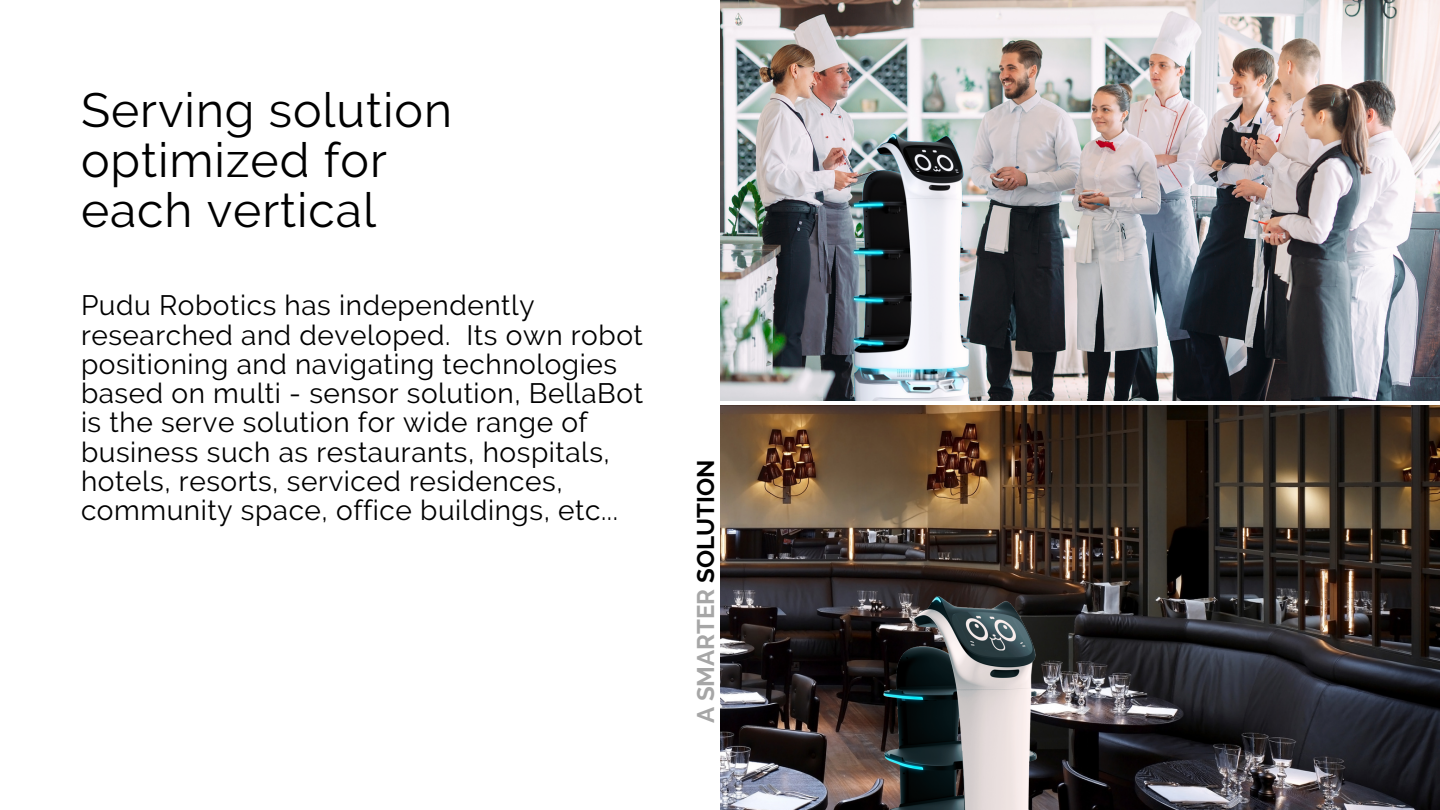
<style>
.page{position:relative;width:1440px;height:810px;background:#fff}
.page>*{position:absolute;margin:0;border:0;box-sizing:border-box;transform-origin:0 0}
.t1{font:48px/50.2px "Raleway";letter-spacing:.02em;color:#000}
.t2{font:28px/29.2px "Raleway";letter-spacing:.02em;color:#000}
.t3{font:700 24px "Raleway";color:#a6a6a6}
.s1{color:#000}
</style>
<div class="page">
<img style="left:720px;top:0;width:720px;height:401px">
<img style="left:720px;top:405px;width:720px;height:405px">
<img style="left:872px;top:587px;width:190px;height:223px">
<img style="left:829px;top:112px;width:160px;height:288px">
<h1 class="t1" style="left:81px;top:85px;width:373px">Serving solution optimized for each vertical</h1>
<p class="t2" style="left:81px;top:291px;width:564px">Pudu Robotics has independently researched and developed. Its own robot positioning and navigating technologies based on multi - sensor solution, BellaBot is the serve solution for wide range of business such as restaurants, hospitals, hotels, resorts, serviced residences, community space, office buildings, etc...</p>
<p class="t3" style="left:692px;top:723px;width:265px;rotate:-90deg">A SMARTER <span class="s1">SOLUTION</span></p>
</div>
